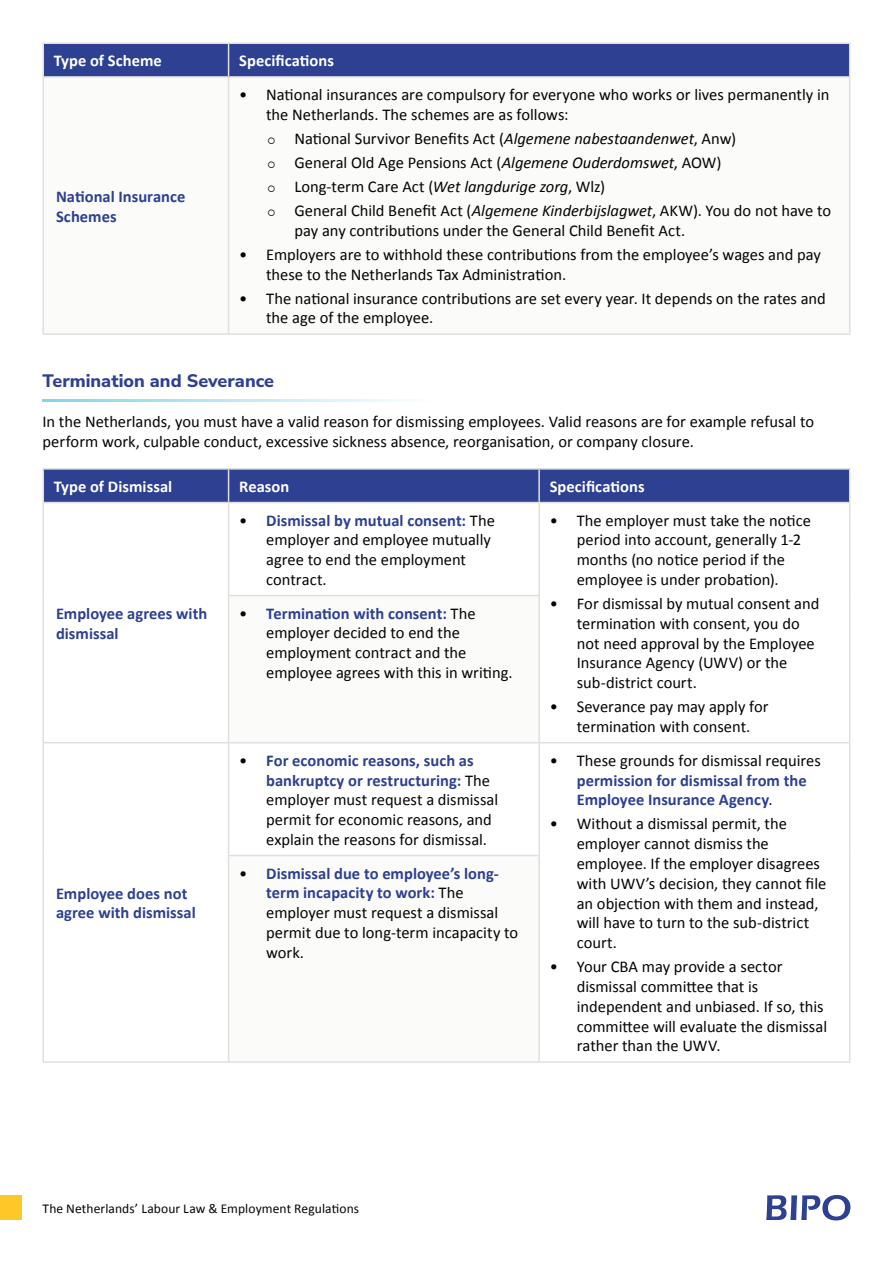
<style>
.page{position:relative;width:893px;height:1263px;background:#fff}
.page>*{position:absolute;margin:0;border:0;box-sizing:border-box;transform-origin:0 0}
.t1{font:800 18px "Nunito Sans";color:#2d4091}
.t2{font:16.5px/19.8px "Calibri";color:#040503}
.t3{font:700 16.5px/19.8px "Calibri";letter-spacing:.005em;color:#2d4091}
.Body_L{font:700 16.5px "Calibri";letter-spacing:.005em;color:#fff}
.t4{font:13.5px "Calibri";letter-spacing:.005em;color:#040503}
.s1{font-style:italic}
.s2{font-weight:700;color:#2d4091}
.s3{font-weight:400;color:#040503}
</style>
<div class="page">
<div style="left:0;top:1195px;width:21px;height:25px;background:#fec829"></div>
<svg style="left:766px;top:1195px;width:84px;height:25px"></svg>
<div style="left:44px;top:44px;width:805px;height:32px;background:#2d4091"></div>
<div style="left:43px;top:77px;width:186px;height:257px;background:#fbfbfa"></div>
<div style="left:229px;top:77px;width:621px;height:257px;background:#fbfbfa"></div>
<hr style="left:849px;top:78px;width:1px;height:255px;background:#e0dfde">
<hr style="left:849px;top:44px;width:1px;height:32px;background:#e0dfde">
<hr style="left:229px;top:43px;width:621px;height:1px;background:#e0dfde">
<hr style="left:44px;top:76px;width:184px;height:2px;background:#e0dfde">
<hr style="left:229px;top:76px;width:621px;height:2px;background:#e0dfde">
<hr style="left:43px;top:333px;width:186px;height:2px;background:#e0dfde">
<hr style="left:229px;top:333px;width:621px;height:2px;background:#e0dfde">
<hr style="left:43px;top:43px;width:186px;height:1px;background:#e0dfde">
<hr style="left:43px;top:44px;width:1px;height:33px;background:#e0dfde">
<hr style="left:228px;top:44px;width:1px;height:33px;background:#e0dfde">
<hr style="left:43px;top:77px;width:1px;height:256px;background:#e0dfde">
<hr style="left:228px;top:77px;width:1px;height:256px;background:#e0dfde">
<svg style="left:43px;top:400px;width:363px;height:2px"></svg>
<div style="left:44px;top:470px;width:805px;height:32px;background:#2d4091"></div>
<div style="left:229px;top:596px;width:310px;height:147px;background:#fbfbfa"></div>
<div style="left:229px;top:855px;width:310px;height:207px;background:#fbfbfa"></div>
<hr style="left:228px;top:596px;width:1px;height:147px;background:#e0dfde">
<hr style="left:538px;top:596px;width:2px;height:147px;background:#e0dfde">
<hr style="left:228px;top:743px;width:1px;height:112px;background:#e0dfde">
<hr style="left:538px;top:743px;width:2px;height:112px;background:#e0dfde">
<hr style="left:849px;top:743px;width:1px;height:112px;background:#e0dfde">
<hr style="left:849px;top:855px;width:1px;height:206px;background:#e0dfde">
<hr style="left:228px;top:503px;width:1px;height:92px;background:#e0dfde">
<hr style="left:538px;top:503px;width:2px;height:92px;background:#e0dfde">
<hr style="left:849px;top:503px;width:1px;height:93px;background:#e0dfde">
<hr style="left:849px;top:596px;width:1px;height:146px;background:#e0dfde">
<hr style="left:228px;top:856px;width:1px;height:205px;background:#e0dfde">
<hr style="left:538px;top:856px;width:2px;height:205px;background:#e0dfde">
<hr style="left:538px;top:470px;width:2px;height:32px;background:#e0dfde">
<hr style="left:849px;top:470px;width:1px;height:32px;background:#e0dfde">
<hr style="left:229px;top:468px;width:310px;height:2px;background:#e0dfde">
<hr style="left:539px;top:468px;width:311px;height:2px;background:#e0dfde">
<hr style="left:44px;top:502px;width:185px;height:1px;background:#e0dfde">
<hr style="left:229px;top:502px;width:310px;height:1px;background:#e0dfde">
<hr style="left:539px;top:502px;width:311px;height:1px;background:#e0dfde">
<hr style="left:228px;top:595px;width:312px;height:1px;background:#e0dfde">
<hr style="left:229px;top:742px;width:309px;height:1px;background:#e0dfde">
<hr style="left:44px;top:742px;width:184px;height:1px;background:#e0dfde">
<hr style="left:540px;top:742px;width:310px;height:1px;background:#e0dfde">
<hr style="left:228px;top:855px;width:312px;height:1px;background:#e0dfde">
<hr style="left:229px;top:1061px;width:310px;height:2px;background:#e0dfde">
<hr style="left:43px;top:1061px;width:186px;height:2px;background:#e0dfde">
<hr style="left:539px;top:1061px;width:311px;height:2px;background:#e0dfde">
<hr style="left:43px;top:468px;width:186px;height:2px;background:#e0dfde">
<hr style="left:43px;top:470px;width:1px;height:32px;background:#e0dfde">
<hr style="left:228px;top:470px;width:1px;height:32px;background:#e0dfde">
<hr style="left:43px;top:502px;width:1px;height:94px;background:#e0dfde">
<hr style="left:43px;top:596px;width:1px;height:147px;background:#e0dfde">
<hr style="left:43px;top:743px;width:1px;height:112px;background:#e0dfde">
<hr style="left:43px;top:855px;width:1px;height:206px;background:#e0dfde">
<p class="Body_L" style="left:54px;top:49px;width:109px">Type of Scheme</p>
<p class="Body_L" style="left:239px;top:49px;width:96px">Specifications</p>
<p class="t3" style="left:56px;top:186px;width:131px">National Insurance<br>Schemes</p>
<p class="t2" style="left:266px;top:84px;width:565px;text-indent:-27px">• National insurances are compulsory for everyone who works or lives permanently in the Netherlands. The schemes are as follows:</p>
<p class="t2" style="left:294px;top:128px;width:443px">National Survivor Benefits Act (<span class="s1">Algemene nabestaandenwet</span>, Anw)</p>
<p class="t2" style="left:294px;top:152px;width:428px">General Old Age Pensions Act (<span class="s1">Algemene Ouderdomswet</span>, AOW)</p>
<p class="t2" style="left:294px;top:176px;width:312px">Long-term Care Act (<span class="s1">Wet langdurige zorg</span>, Wlz)</p>
<p class="t2" style="left:294px;top:200px;width:538px">General Child Benefit Act (<span class="s1">Algemene Kinderbijslagwet</span>, AKW). You do not have to pay any contributions under the General Child Benefit Act.</p>
<p class="t2" style="left:266px;top:244px;width:556px;text-indent:-27px">• Employers are to withhold these contributions from the employee’s wages and pay these to the Netherlands Tax Administration.</p>
<p class="t2" style="left:266px;top:288px;width:561px;text-indent:-27px">• The national insurance contributions are set every year. It depends on the rates and the age of the employee.</p>
<h4 class="t1" style="left:43px;top:368px;width:233px">Termination and Severance</h4>
<p class="t2" style="left:43px;top:411px;width:773px">In the Netherlands, you must have a valid reason for dismissing employees. Valid reasons are for example refusal to perform work, culpable conduct, excessive sickness absence, reorganisation, or company closure.</p>
<p class="Body_L" style="left:54px;top:475px;width:120px">Type of Dismissal</p>
<p class="Body_L" style="left:239px;top:475px;width:52px">Reason</p>
<p class="Body_L" style="left:550px;top:475px;width:96px">Specifications</p>
<p class="t3" style="left:56px;top:603px;width:153px">Employee agrees with dismissal</p>
<p class="t3" style="left:56px;top:883px;width:141px">Employee does not agree with dismissal</p>
<p class="t2" style="left:266px;top:510px;width:230px;text-indent:-27px">• <span class="s2">Dismissal by mutual consent:</span> The employer and employee mutually agree to end the employment contract.</p>
<p class="t2" style="left:577px;top:510px;width:236px;text-indent:-27px">• The employer must take the notice period into account, generally 1-2 months (no notice period if the employee is under probation).</p>
<p class="t2" style="left:577px;top:593px;width:244px;text-indent:-27px">• For dismissal by mutual consent and termination with consent, you do not need approval by the Employee<br>Insurance Agency (UWV) or the sub-district court.</p>
<p class="t2" style="left:550px;top:696px;width:220px;text-align:center">• Severance pay may apply for termination with consent.</p>
<p class="t2" style="left:266px;top:603px;width:248px;text-indent:-27px">• <span class="s2">Termination with consent:</span> The employer decided to end the employment contract and the employee agrees with this in writing.</p>
<p class="t2" style="left:266px;top:750px;width:234px;text-indent:-27px">• <span class="s2">For economic reasons, such as bankruptcy or restructuring:</span> The employer must request a dismissal permit for economic reasons, and explain the reasons for dismissal.</p>
<p class="t3" style="left:577px;top:750px;width:246px;text-indent:-27px"><span class="s3">• These grounds for dismissal requires </span>permission for dismissal from the<br>Employee Insurance Agency<span class="s3">.</span></p>
<p class="t2" style="left:577px;top:813px;width:251px;text-indent:-27px">• Without a dismissal permit, the employer cannot dismiss the employee. If the employer disagrees with UWV’s decision, they cannot file an objection with them and instead, will have to turn to the sub-district court.</p>
<p class="t2" style="left:577px;top:956px;width:252px;text-indent:-27px">• Your CBA may provide a sector dismissal committee that is independent and unbiased. If so, this committee will evaluate the dismissal rather than the UWV.</p>
<p class="t2" style="left:266px;top:863px;width:254px;text-indent:-27px">• <span class="s2">Dismissal due to employee’s long&shy;term incapacity to work:</span> The employer must request a dismissal permit due to long-term incapacity to work.</p>
<p class="t4" style="left:43px;top:1199px;width:318px">The Netherlands’ Labour Law &amp; Employment Regulations</p>
</div>
